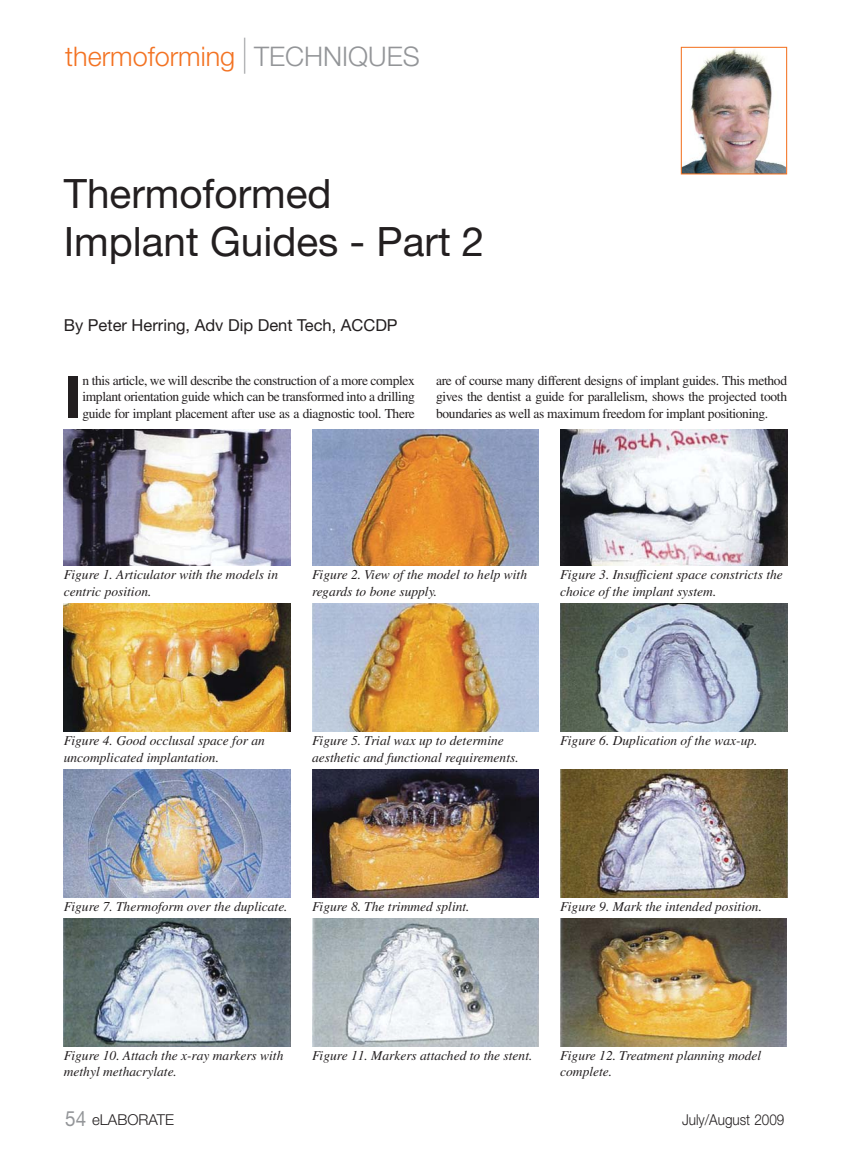
<style>
.page{position:relative;width:851px;height:1149px;background:#fff}
.page>*{position:absolute;margin:0;border:0;box-sizing:border-box;transform-origin:0 0}
.t1{font:700 condensed 61.35px "Gill Sans";color:#231f20}
.t2{font:40.5px/48.6px "Helvetica Neue";color:#231f20}
.t3{font:300 27px "Helvetica Neue";color:#f37323}
.t4{font:16.5px "Helvetica Neue";color:#231f20}
.t5{font:300 15px "Helvetica Neue";color:#231f20;scale:.9 1}
.t6{font:300 15px "Helvetica Neue";color:#231f20}
.t7{font:italic 13.5px/16.5px "Times";color:#231f20}
.t8{font:13.5px/16.5px "Times";letter-spacing:-.025em;color:#231f20;text-align:justify}
.s1{font-size:36px;color:#939598}
.s2{color:#939598}
.s3{font-weight:400;font-size:21px;color:#939598}
</style>
<div class="page">
<img style="left:682px;top:49px;width:103px;height:123px">
<div style="left:680px;top:47px;width:107px;height:127px;border:1px solid #f37323"></div>
<img style="left:64px;top:429px;width:226px;height:136px">
<img style="left:312px;top:429px;width:227px;height:136px">
<img style="left:560px;top:429px;width:227px;height:136px">
<img style="left:64px;top:603px;width:227px;height:128px">
<img style="left:312px;top:603px;width:227px;height:128px">
<img style="left:560px;top:603px;width:227px;height:128px">
<img style="left:64px;top:769px;width:227px;height:128px">
<img style="left:312px;top:769px;width:227px;height:128px">
<img style="left:560px;top:769px;width:227px;height:128px">
<img style="left:64px;top:918px;width:227px;height:128px">
<img style="left:312px;top:918px;width:227px;height:128px">
<img style="left:560px;top:918px;width:226px;height:128px">
<p class="t3" style="left:65px;top:46px;width:356px">thermoforming <span class="s1">|</span> <span class="s2">TECHNIQUES</span></p>
<p class="t2" style="left:64px;top:173px;width:422px">Thermoformed<br>Implant Guides - Part 2</p>
<p class="t4" style="left:64px;top:319px;width:335px">By Peter Herring, Adv Dip Dent Tech, ACCDP</p>
<p class="t1" style="left:64px;top:375px;width:19px">I</p>
<p class="t8" style="left:82px;top:373px;width:334px">n this article, we will describe the construction of a more complex implant orientation guide which can be transformed into a drilling guide for implant placement after use as a diagnostic tool. There</p>
<p class="t8" style="left:436px;top:373px;width:352px">are of course many different designs of implant guides. This method gives the dentist a guide for parallelism, shows the projected tooth boundaries as well as maximum freedom for implant positioning.</p>
<p class="t7" style="left:64px;top:567px;width:216px">Figure 1. Articulator with the models in centric position.</p>
<p class="t7" style="left:312px;top:567px;width:216px">Figure 2. View of the model to help with regards to bone supply.</p>
<p class="t7" style="left:560px;top:567px;width:224px">Figure 3. Insufficient space constricts the choice of the implant system.</p>
<p class="t7" style="left:64px;top:733px;width:202px">Figure 4. Good occlusal space for an uncomplicated implantation.</p>
<p class="t7" style="left:312px;top:733px;width:208px">Figure 5. Trial wax up to determine aesthetic and functional requirements.</p>
<p class="t7" style="left:560px;top:733px;width:199px">Figure 6. Duplication of the wax-up.</p>
<p class="t7" style="left:64px;top:899px;width:225px">Figure 7. Thermoform over the duplicate.</p>
<p class="t7" style="left:312px;top:899px;width:159px">Figure 8. The trimmed splint.</p>
<p class="t7" style="left:560px;top:899px;width:203px">Figure 9. Mark the intended position.</p>
<p class="t7" style="left:64px;top:1047px;width:221px">Figure 10. Attach the x-ray markers with methyl methacrylate.</p>
<p class="t7" style="left:312px;top:1047px;width:222px">Figure 11. Markers attached to the stent.</p>
<p class="t7" style="left:560px;top:1047px;width:202px">Figure 12. Treatment planning model complete.</p>
<p class="t6" style="left:65px;top:1113px;width:110px"><span class="s3">54</span> eLABORATE</p>
<p class="t5" style="left:682px;top:1113px;width:115px">July/August 2009</p>
</div>
